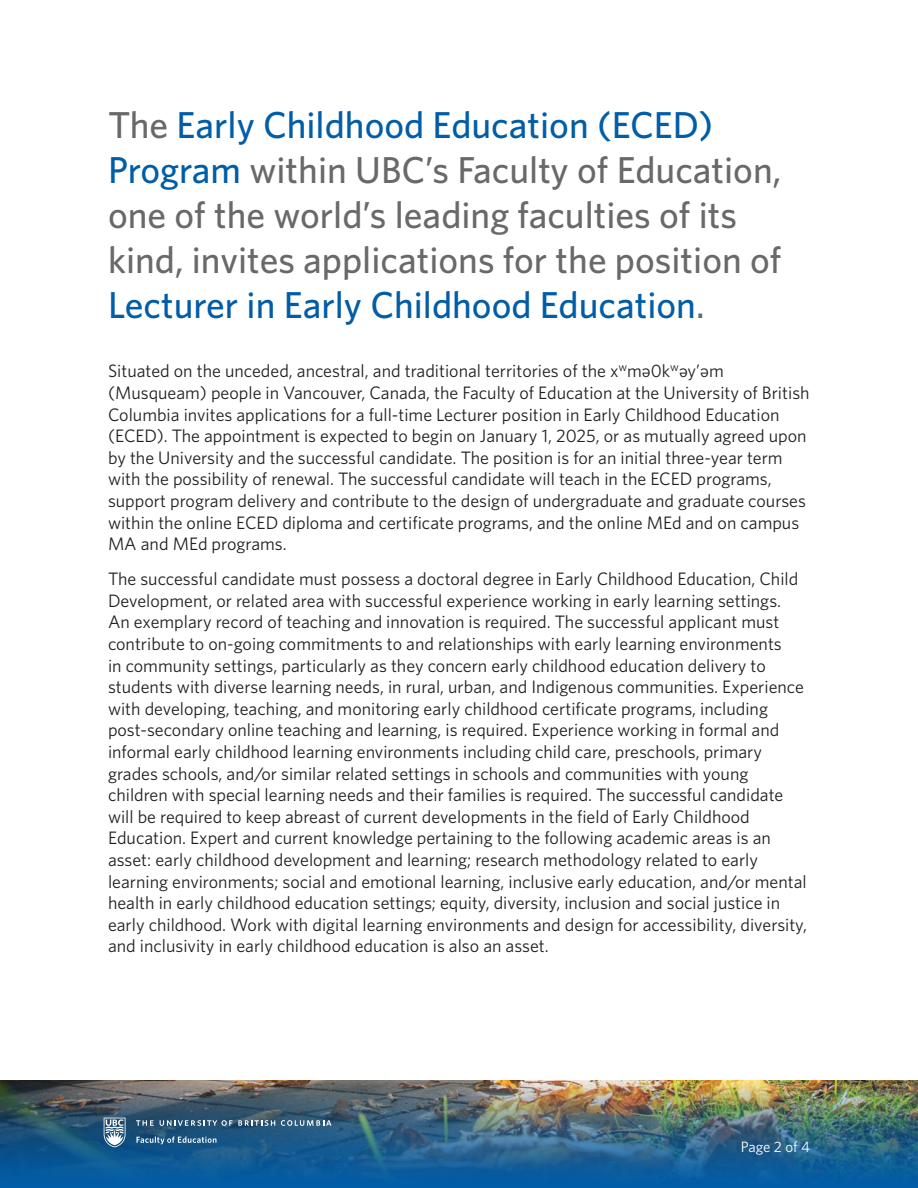
<style>
.page{position:relative;width:918px;height:1188px;background:#fff}
.page>*{position:absolute;margin:0;border:0;box-sizing:border-box;transform-origin:0 0}
.Header_one_in_Grey{font:500 37.5px/45px "Whitney";color:#696969}
.t1{font:18px/21.6px "Whitney";color:#231f20}
.t2{font:15px "Whitney";letter-spacing:-.005em;color:#fff}
.s1{color:#015da7}
</style>
<div class="page">
<img style="left:0;top:1080px;width:918px;height:108px">
<svg style="left:104px;top:1118px;width:22px;height:29px"></svg>
<svg style="left:136px;top:1120px;width:18px;height:6px"></svg>
<svg style="left:160px;top:1120px;width:115px;height:6px"></svg>
<svg style="left:281px;top:1120px;width:51px;height:6px"></svg>
<svg style="left:136px;top:1136px;width:80px;height:8px"></svg>
<p class="Header_one_in_Grey" style="left:108px;top:102px;width:675px">The <span class="s1">Early Childhood Education (ECED)<br>Program</span> within UBC’s Faculty of Education, one of the world’s leading faculties of its kind, invites applications for the position of <span class="s1">Lecturer in Early Childhood Education</span>.</p>
<p class="t1" style="left:108px;top:360px;width:703px">Situated on the unceded, ancestral, and traditional territories of the x<sup>w</sup>mə0k<sup>w</sup>əy’əm (Musqueam) people in Vancouver, Canada, the Faculty of Education at the University of British Columbia invites applications for a full-time Lecturer position in Early Childhood Education (ECED). The appointment is expected to begin on January 1, 2025, or as mutually agreed upon by the University and the successful candidate. The position is for an initial three-year term with the possibility of renewal. The successful candidate will teach in the ECED programs, support program delivery and contribute to the design of undergraduate and graduate courses within the online ECED diploma and certificate programs, and the online MEd and on campus MA and MEd programs.</p>
<p class="t1" style="left:108px;top:568px;width:701px">The successful candidate must possess a doctoral degree in Early Childhood Education, Child Development, or related area with successful experience working in early learning settings.<br>An exemplary record of teaching and innovation is required. The successful applicant must contribute to on-going commitments to and relationships with early learning environments<br>in community settings, particularly as they concern early childhood education delivery to students with diverse learning needs, in rural, urban, and Indigenous communities. Experience with developing, teaching, and monitoring early childhood certificate programs, including post-secondary online teaching and learning, is required. Experience working in formal and informal early childhood learning environments including child care, preschools, primary grades schools, and/or similar related settings in schools and communities with young children with special learning needs and their families is required. The successful candidate will be required to keep abreast of current developments in the field of Early Childhood Education. Expert and current knowledge pertaining to the following academic areas is an asset: early childhood development and learning; research methodology related to early learning environments; social and emotional learning, inclusive early education, and/or mental health in early childhood education settings; equity, diversity, inclusion and social justice in early childhood. Work with digital learning environments and design for accessibility, diversity, and inclusivity in early childhood education is also an asset.</p>
<p class="t2" style="left:741px;top:1137px;width:71px">Page 2 of 4</p>
</div>
